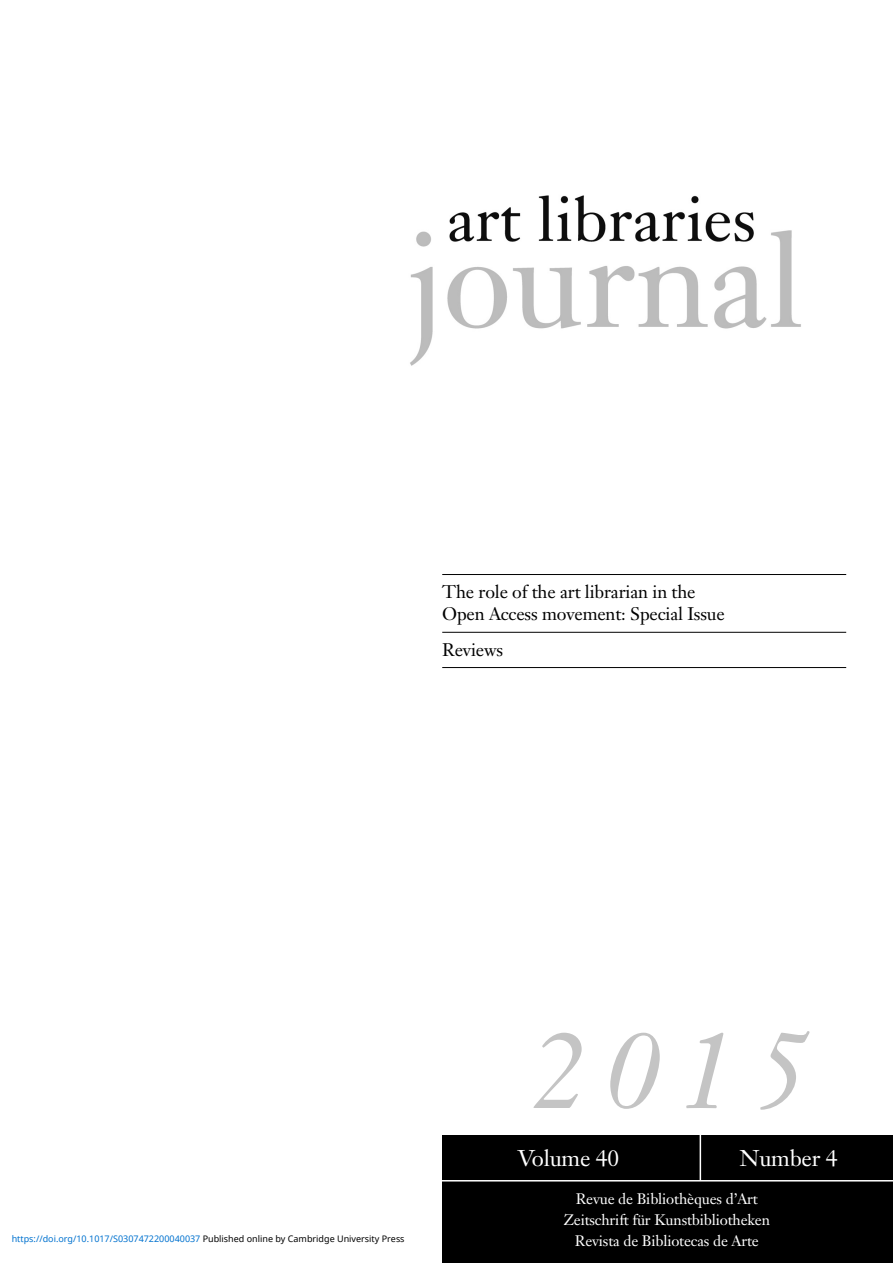
<style>
.page{position:relative;width:893px;height:1263px;background:#fff}
.page>*{position:absolute;margin:0;border:0;box-sizing:border-box;transform-origin:0 0}
.t1{font:italic 108px "Janson Text";color:#c4c4c4}
.t2{font:22.5px "Janson Text";letter-spacing:-.01em;color:#fff}
.t3{font:18px/22.5px "Janson Text";letter-spacing:-.01em;color:#000}
.t4{font:15px/21px "Janson Text";letter-spacing:-.01em;color:#fff;text-align:center}
.t5{font:9px "Noto Sans";color:#0172cf}
.s1{color:#000}
</style>
<div class="page">
<hr style="left:442px;top:574px;width:404px;height:1px;background:#000">
<hr style="left:442px;top:632px;width:404px;height:1px;background:#000">
<hr style="left:442px;top:667px;width:404px;height:1px;background:#000">
<img style="left:410px;top:195px;width:391px;height:171px">
<div style="left:443px;top:1136px;width:450px;height:127px;background:#000"></div>
<hr style="left:371px;top:1180px;width:522px;height:1px;background:#fff">
<hr style="left:700px;top:1132px;width:1px;height:49px;background:#fff">
<p class="t3" style="left:442px;top:582px;width:284px">The role of the art librarian in the<br>Open Access movement: Special Issue</p>
<p class="t3" style="left:442px;top:640px;width:62px">Reviews</p>
<p class="t5" style="left:12px;top:1232px;width:394px">https://doi.org/10.1017/S0307472200040037 <span class="s1">Published online by Cambridge University Press</span></p>
<h1 class="t1" style="left:529px;top:1030px;width:281px">2015</h1>
<h2 class="t2" style="left:518px;top:1149px;width:103px">Volume 40</h2>
<h2 class="t2" style="left:740px;top:1149px;width:99px">Number 4</h2>
<p class="t4" style="left:564px;top:1189px;width:208px">Revue de Bibliothèques d’Art<br>Zeitschrift für Kunstbibliotheken<br>Revista de Bibliotecas de Arte</p>
</div>
